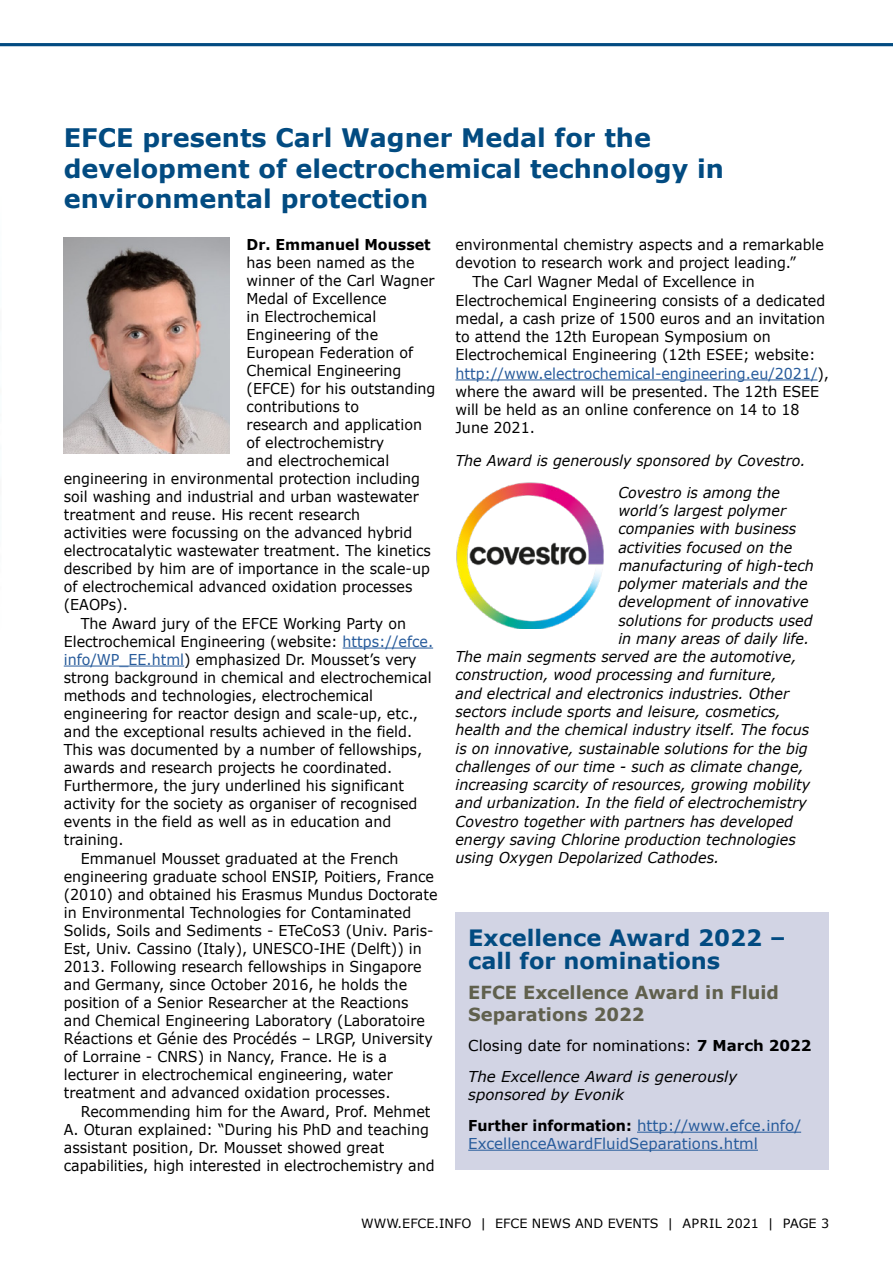
<style>
.page{position:relative;width:893px;height:1263px;background:#fff}
.page>*{position:absolute;margin:0;border:0;box-sizing:border-box;transform-origin:0 0}
.Main_head{font:700 25.5px/30.6px "Verdana";color:#024b81}
.Main_head-2{font:700 22.5px/22.5px "Verdana";color:#024b81}
.Subhead{font:700 18px/21.6px "Verdana";color:#60604d}
.bullets{font:15px/18px "Verdana";color:#000;scale:.95 1}
.bullets-2{font:italic 15px "Verdana";color:#000;scale:.95 1}
.t1{font:15px/18px "Verdana";color:#275b9b}
.bullets-3{font:italic 15px/18px "Verdana";color:#000}
.bullets-4{font:15px "Verdana";color:#000}
.bullets-5{font:700 15px "Verdana";color:#000;scale:.95 1}
.Author_intro{font:12.75px "Verdana";color:#000}
.s1{color:#275b9b}
.s2{font-weight:700}
.s3{font-weight:700;color:#000}
</style>
<div class="page">
<hr style="left:0;top:43px;width:893px;height:3px;background:#024b81">
<div style="left:455px;top:912px;width:374px;height:257px;background:#d2d4e4"></div>
<hr style="left:637px;top:1132px;width:164px;height:1px;background:#275b9b">
<hr style="left:468px;top:1150px;width:290px;height:1px;background:#275b9b">
<hr style="left:343px;top:648px;width:90px;height:1px;background:#275b9b">
<hr style="left:64px;top:666px;width:120px;height:1px;background:#275b9b">
<img style="left:64px;top:237px;width:166px;height:217px">
<hr style="left:455px;top:379px;width:362px;height:1px;background:#275b9b">
<img style="left:456px;top:482px;width:147px;height:146px">
<p class="Main_head" style="left:64px;top:122px;width:662px">EFCE presents Carl Wagner Medal for the development of electrochemical technology in environmental protection</p>
<p class="bullets" style="left:455px;top:235px;width:389px">environmental chemistry aspects and a remarkable devotion to research work and project leading.”</p>
<p class="bullets" style="left:455px;top:272px;width:395px;text-indent:17px">The Carl Wagner Medal of Excellence in Electrochemical Engineering consists of a dedicated medal, a cash prize of 1500 euros and an invitation to attend the 12th European Symposium on Electrochemical Engineering (12th ESEE; website: <span class="s1">http://www.electrochemical-engineering.eu/2021/</span>), where the award will be presented. The 12th ESEE will be held as an online conference on 14 to 18<br>June 2021.</p>
<p class="bullets-2" style="left:455px;top:450px;width:370px">The Award is generously sponsored by Covestro.</p>
<p class="bullets-2" style="left:618px;top:482px;width:172px">Covestro is among the</p>
<p class="bullets-2" style="left:618px;top:500px;width:178px">world’s largest polymer</p>
<p class="bullets-2" style="left:618px;top:518px;width:189px">companies with business</p>
<p class="bullets-2" style="left:618px;top:537px;width:185px">activities focused on the</p>
<p class="bullets-2" style="left:618px;top:555px;width:207px">manufacturing of high-tech</p>
<p class="bullets-2" style="left:618px;top:573px;width:201px">polymer materials and the</p>
<p class="bullets-2" style="left:618px;top:592px;width:202px">development of innovative</p>
<p class="bullets-2" style="left:618px;top:610px;width:206px">solutions for products used</p>
<p class="bullets-2" style="left:618px;top:628px;width:202px">in many areas of daily life.</p>
<p class="bullets-2" style="left:455px;top:646px;width:360px">The main segments served are the automotive,</p>
<p class="bullets-2" style="left:455px;top:665px;width:339px">construction, wood processing and furniture,</p>
<p class="bullets-2" style="left:455px;top:683px;width:353px">and electrical and electronics industries. Other</p>
<p class="bullets-2" style="left:455px;top:701px;width:344px">sectors include sports and leisure, cosmetics,</p>
<p class="bullets-2" style="left:455px;top:719px;width:374px">health and the chemical industry itself. The focus</p>
<p class="bullets-2" style="left:455px;top:738px;width:372px">is on innovative, sustainable solutions for the big</p>
<p class="bullets-2" style="left:455px;top:756px;width:368px">challenges of our time - such as climate change,</p>
<p class="bullets-2" style="left:455px;top:774px;width:375px">increasing scarcity of resources, growing mobility</p>
<p class="bullets-2" style="left:455px;top:793px;width:371px">and urbanization. In the field of electrochemistry</p>
<p class="bullets-2" style="left:455px;top:811px;width:357px">Covestro together with partners has developed</p>
<p class="bullets-2" style="left:455px;top:829px;width:360px">energy saving Chlorine production technologies</p>
<p class="bullets-2" style="left:455px;top:847px;width:279px">using Oxygen Depolarized Cathodes.</p>
<p class="bullets-5" style="left:247px;top:234px;width:195px">Dr. Emmanuel Mousset</p>
<p class="bullets" style="left:247px;top:253px;width:178px">has been named as the</p>
<p class="bullets" style="left:247px;top:271px;width:199px">winner of the Carl Wagner</p>
<p class="bullets" style="left:247px;top:289px;width:149px">Medal of Excellence</p>
<p class="bullets" style="left:247px;top:307px;width:138px">in Electrochemical</p>
<p class="bullets" style="left:247px;top:325px;width:140px">Engineering of the</p>
<p class="bullets" style="left:247px;top:343px;width:177px">European Federation of</p>
<p class="bullets" style="left:247px;top:361px;width:164px">Chemical Engineering</p>
<p class="bullets" style="left:247px;top:379px;width:200px">(EFCE) for his outstanding</p>
<p class="bullets" style="left:247px;top:397px;width:120px">contributions to</p>
<p class="bullets" style="left:247px;top:415px;width:186px">research and application</p>
<p class="bullets" style="left:247px;top:433px;width:146px">of electrochemistry</p>
<p class="bullets" style="left:247px;top:451px;width:152px">and electrochemical</p>
<p class="bullets" style="left:64px;top:469px;width:377px">engineering in environmental protection including</p>
<p class="bullets" style="left:64px;top:487px;width:375px">soil washing and industrial and urban wastewater</p>
<p class="bullets" style="left:64px;top:505px;width:313px">treatment and reuse. His recent research</p>
<p class="bullets" style="left:64px;top:523px;width:368px">activities were focussing on the advanced hybrid</p>
<p class="bullets" style="left:64px;top:541px;width:388px">electrocatalytic wastewater treatment. The kinetics</p>
<p class="bullets" style="left:64px;top:559px;width:387px">described by him are of importance in the scale-up</p>
<p class="bullets" style="left:64px;top:577px;width:369px">of electrochemical advanced oxidation processes</p>
<p class="bullets" style="left:64px;top:595px;width:69px">(EAOPs).</p>
<p class="bullets" style="left:64px;top:614px;width:390px;text-indent:17px">The Award jury of the EFCE Working Party on Electrochemical Engineering (website: <span class="s1">https://efce. info/WP_EE.html</span>) emphasized Dr. Mousset’s very strong background in chemical and electrochemical methods and technologies, electrochemical engineering for reactor design and scale-up, etc., and the exceptional results achieved in the field.<br>This was documented by a number of fellowships, awards and research projects he coordinated.<br>Furthermore, the jury underlined his significant activity for the society as organiser of recognised events in the field as well as in education and training.</p>
<p class="bullets" style="left:64px;top:849px;width:395px;text-indent:17px">Emmanuel Mousset graduated at the French engineering graduate school ENSIP, Poitiers, France (2010) and obtained his Erasmus Mundus Doctorate in Environmental Technologies for Contaminated Solids, Soils and Sediments - ETeCoS3 (Univ. Paris-Est, Univ. Cassino (Italy), UNESCO-IHE (Delft)) in 2013. Following research fellowships in Singapore and Germany, since October 2016, he holds the position of a Senior Researcher at the Reactions and Chemical Engineering Laboratory (Laboratoire Réactions et Génie des Procédés – LRGP, University of Lorraine - CNRS) in Nancy, France. He is a lecturer in electrochemical engineering, water treatment and advanced oxidation processes.</p>
<p class="bullets" style="left:64px;top:1102px;width:392px;text-indent:17px">Recommending him for the Award, Prof. Mehmet A. Oturan explained: “During his PhD and teaching assistant position, Dr. Mousset showed great capabilities, high interested in electrochemistry and</p>
<p class="Main_head-2" style="left:468px;top:926px;width:319px">Excellence Award 2022 – call for nominations</p>
<p class="Subhead" style="left:468px;top:981px;width:312px">EFCE Excellence Award in Fluid<br>Separations 2022</p>
<p class="bullets-4" style="left:468px;top:1035px;width:345px">Closing date for nominations: <span class="s2">7 March 2022</span></p>
<p class="bullets-3" style="left:468px;top:1067px;width:271px">The Excellence Award is generously sponsored by Evonik</p>
<p class="t1" style="left:468px;top:1116px;width:334px"><span class="s3">Further information:</span> http://www.efce.info/<br>ExcellenceAwardFluidSeparations.html</p>
<p class="Author_intro" style="left:361px;top:1215px;width:469px">WWW.EFCE.INFO | EFCE NEWS AND EVENTS | APRIL 2021 | PAGE 3</p>
</div>
